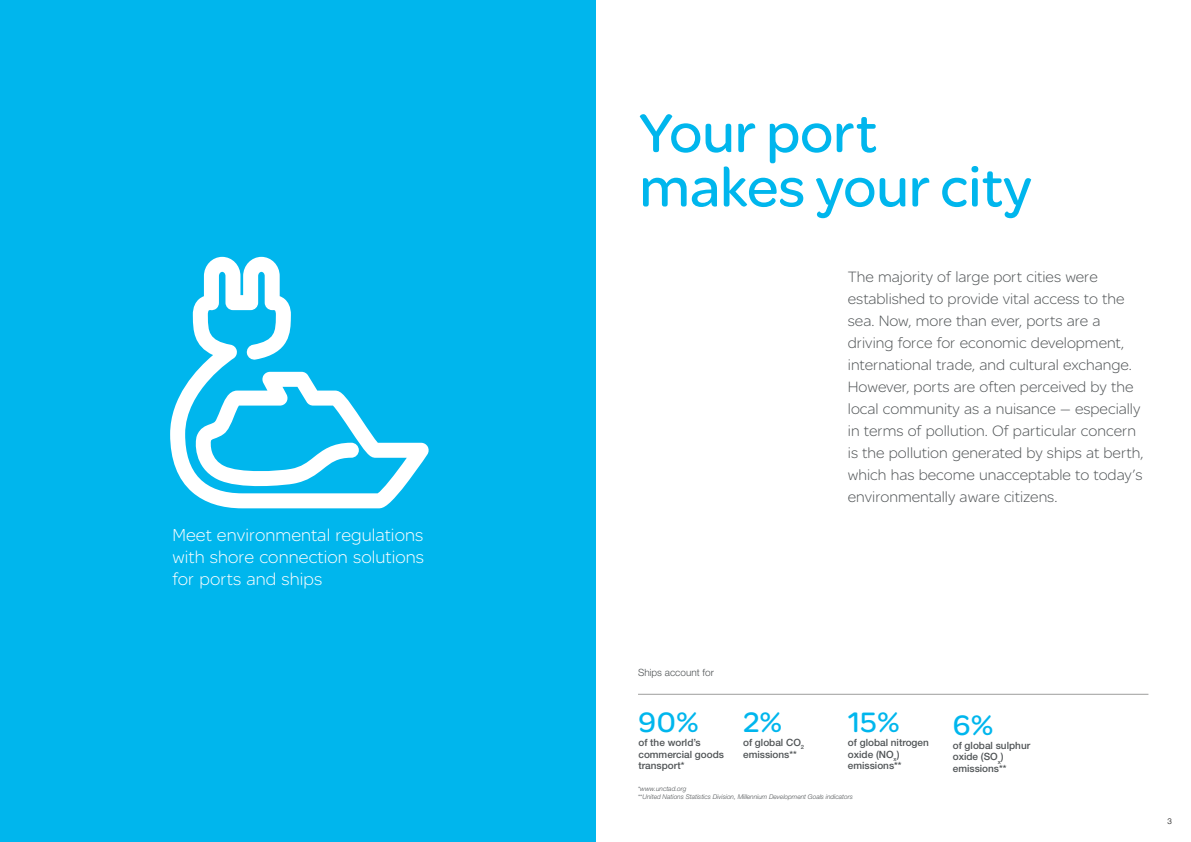
<style>
.page{position:relative;width:1191px;height:842px;background:#fff}
.page>*{position:absolute;margin:0;border:0;box-sizing:border-box;transform-origin:0 0}
.t1{font:58px/54.4px "SE Optimist";color:#00b6ed}
.t2{font:30px "SE Optimist";color:#00b6ed}
.t3{font:300 18.5px/22.2px "SE Optimist";letter-spacing:.005em;color:#fff;text-align:justify}
.t4{font:300 16px/22px "SE Optimist";color:#505456}
.t5{font:500 10px/11.5px "Helvetica Neue LT Std";color:#505456}
.t6{font:300 10px "Helvetica Neue LT Std";color:#505456}
.t7{font:300 8px "Helvetica Neue LT Std";color:#000}
.t8{font:italic 300 6.5px/7.8px "Helvetica Neue LT Std";color:#505456}
.s1{font-style:normal}
</style>
<div class="page">
<div style="left:0;top:0;width:596px;height:842px;background:#00b6ed"></div>
<hr style="left:638px;top:694px;width:510px;height:1px;background:#9d9d9c">
<svg style="left:170px;top:257px;width:259px;height:251px"></svg>
<p class="t3" style="left:172px;top:523px;width:253px">Meet environmental regulations with shore connection solutions for ports and ships</p>
<h1 class="t1" style="left:639px;top:104px;width:394px">Your port makes your city</h1>
<p class="t4" style="left:848px;top:265px;width:297px">The majority of large port cities were established to provide vital access to the sea. Now, more than ever, ports are a driving force for economic development, international trade, and cultural exchange.<br>However, ports are often perceived by the local community as a nuisance — especially in terms of pollution. Of particular concern is the pollution generated by ships at berth, which has become unacceptable to today’s environmentally aware citizens.</p>
<p class="t6" style="left:638px;top:666px;width:77px">Ships account for</p>
<h2 class="t2" style="left:638px;top:701px;width:62px">90%</h2>
<p class="t5" style="left:638px;top:737px;width:87px">of the world’s commercial goods transport*</p>
<h2 class="t2" style="left:743px;top:701px;width:40px">2%</h2>
<p class="t5" style="left:743px;top:737px;width:63px">of global CO<sub>2 </sub>emissions**</p>
<h2 class="t2" style="left:848px;top:701px;width:53px">15%</h2>
<p class="t5" style="left:848px;top:737px;width:82px">of global nitrogen oxide (NO<sub>x</sub>) emissions**</p>
<p class="t8" style="left:638px;top:785px;width:216px"><span class="s1">*</span>www.unctad.org<br><span class="s1">**</span>United Nations Statistics Division, Millennium Development Goals indicators</p>
<h2 class="t2" style="left:952px;top:704px;width:42px">6%</h2>
<p class="t5" style="left:952px;top:739px;width:79px">of global sulphur oxide (SO<sub>x</sub>) emissions**</p>
<p class="t7" style="left:1167px;top:816px;width:6px">3</p>
</div>
